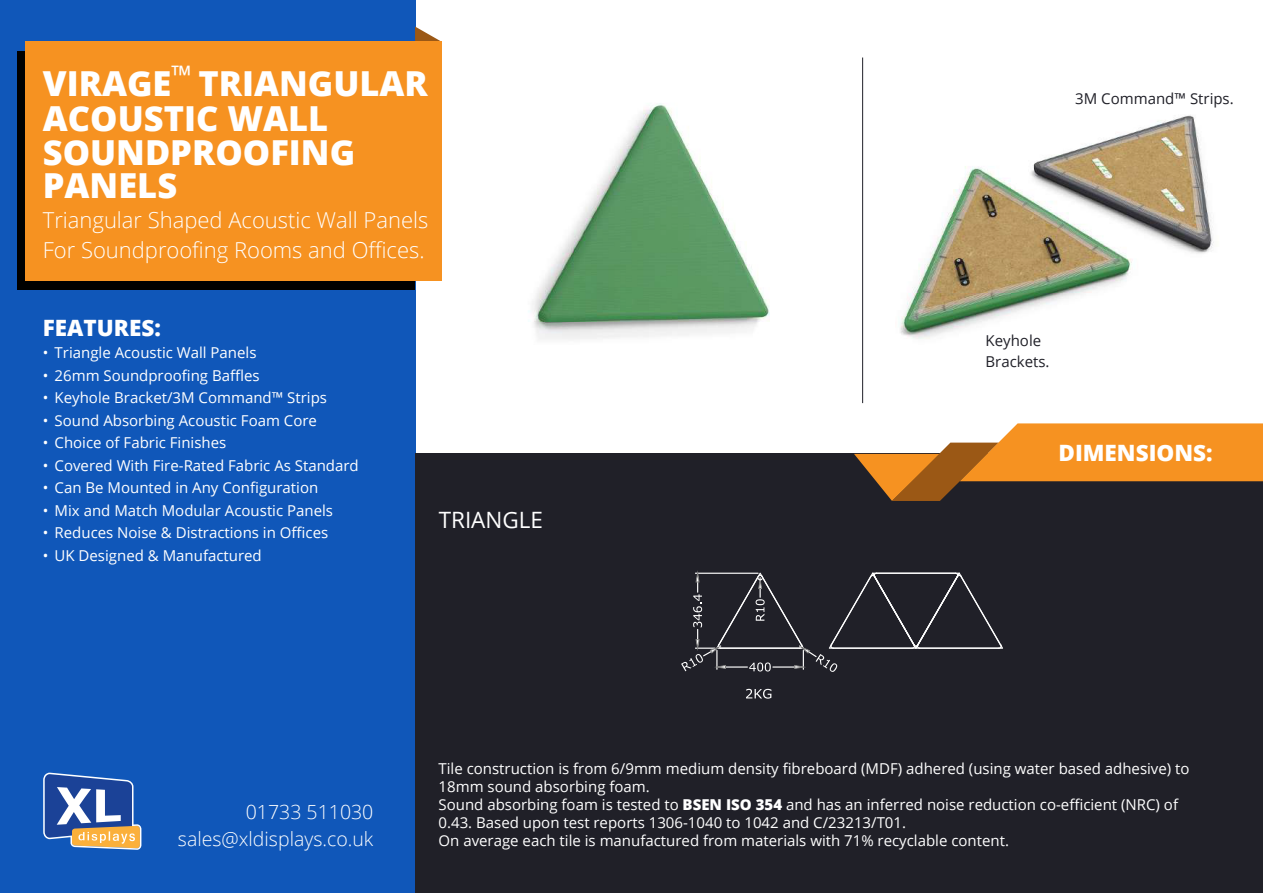
<style>
.page{position:relative;width:1263px;height:893px;background:#fff}
.page>*{position:absolute;margin:0;border:0;box-sizing:border-box;transform-origin:0 0}
.t1{font:800 34.5px/34.5px "Open Sans";color:#fff}
.t2{font:26.85px "Open Sans";color:#fff}
.t3{font:800 22.5px "Open Sans";color:#fff}
.t4{font:22.5px "Open Sans";color:#fff}
.t5{font:300 22.05px/29.2px "Open Sans";color:#fff}
.t6{font:300 19.5px/27.5px "Open Sans";color:#fff;text-align:right}
.t7{font:15px/18px "Open Sans";color:#fff}
.t8{font:15px/21px "Open Sans";color:#202028}
.s1{font-weight:800}
</style>
<div class="page">
<img style="left:900px;top:115px;width:314px;height:224px">
<img style="left:528px;top:103px;width:242px;height:237px">
<div style="left:0;top:0;width:415px;height:893px;background:#1057b9"></div>
<div style="left:415px;top:454px;width:848px;height:439px;background:#202028"></div>
<div style="left:17px;top:51px;width:398px;height:239px;background:#000"></div>
<svg style="left:415px;top:27px;width:27px;height:15px"></svg>
<div style="left:25px;top:42px;width:417px;height:239px;background:#f69221"></div>
<svg style="left:854px;top:423px;width:409px;height:78px"></svg>
<svg style="left:43px;top:773px;width:98px;height:77px"></svg>
<hr style="left:862px;top:58px;width:1px;height:345px;background:#202028">
<svg style="left:681px;top:572px;width:322px;height:100px"></svg>
<svg style="left:746px;top:689px;width:25px;height:10px"></svg>
<h2 class="t2" style="left:171px;top:57px;width:22px">™</h2>
<h1 class="t1" style="left:43px;top:65px;width:387px">VIRAGE TRIANGULAR<br>ACOUSTIC WALL</h1>
<h1 class="t1" style="left:43px;top:134px;width:314px">SOUNDPROOFING</h1>
<h1 class="t1" style="left:43px;top:166px;width:136px">PANELS</h1>
<h3 class="t5" style="left:43px;top:205px;width:387px">Triangular Shaped Acoustic Wall Panels<br>For Soundproofing Rooms and Offices.</h3>
<h3 class="t3" style="left:43px;top:310px;width:120px">FEATURES:</h3>
<p class="t7" style="left:43px;top:343px;width:215px">• Triangle Acoustic Wall Panels</p>
<p class="t7" style="left:43px;top:366px;width:218px">• 26mm Soundproofing Baffles</p>
<p class="t7" style="left:43px;top:388px;width:286px">• Keyhole Bracket/3M Command™ Strips</p>
<p class="t7" style="left:43px;top:411px;width:276px">• Sound Absorbing Acoustic Foam Core</p>
<p class="t7" style="left:43px;top:433px;width:185px">• Choice of Fabric Finishes</p>
<p class="t7" style="left:43px;top:456px;width:317px">• Covered With Fire-Rated Fabric As Standard</p>
<p class="t7" style="left:43px;top:478px;width:277px">• Can Be Mounted in Any Configuration</p>
<p class="t7" style="left:43px;top:501px;width:292px">• Mix and Match Modular Acoustic Panels</p>
<p class="t7" style="left:43px;top:523px;width:287px">• Reduces Noise &amp; Distractions in Offices</p>
<p class="t7" style="left:43px;top:546px;width:220px">• UK Designed &amp; Manufactured</p>
<h3 class="t4" style="left:439px;top:505px;width:106px">TRIANGLE</h3>
<p class="t8" style="left:1075px;top:88px;width:160px">3M Command™ Strips.</p>
<p class="t8" style="left:985px;top:330px;width:66px">Keyhole<br>Brackets.</p>
<h3 class="t3" style="left:1058px;top:436px;width:156px">DIMENSIONS:</h3>
<h3 class="t6" style="left:178px;top:797px;width:197px">01733 511030 sales@xldisplays.co.uk</h3>
<p class="t7" style="left:438px;top:759px;width:752px">Tile construction is from 6/9mm medium density fibreboard (MDF) adhered (using water based adhesive) to 18mm sound absorbing foam.<br>Sound absorbing foam is tested to <span class="s1">BSEN ISO 354</span> and has an inferred noise reduction co-efficient (NRC) of 0.43. Based upon test reports 1306-1040 to 1042 and C/23213/T01.<br>On average each tile is manufactured from materials with 71% recyclable content.</p>
</div>
